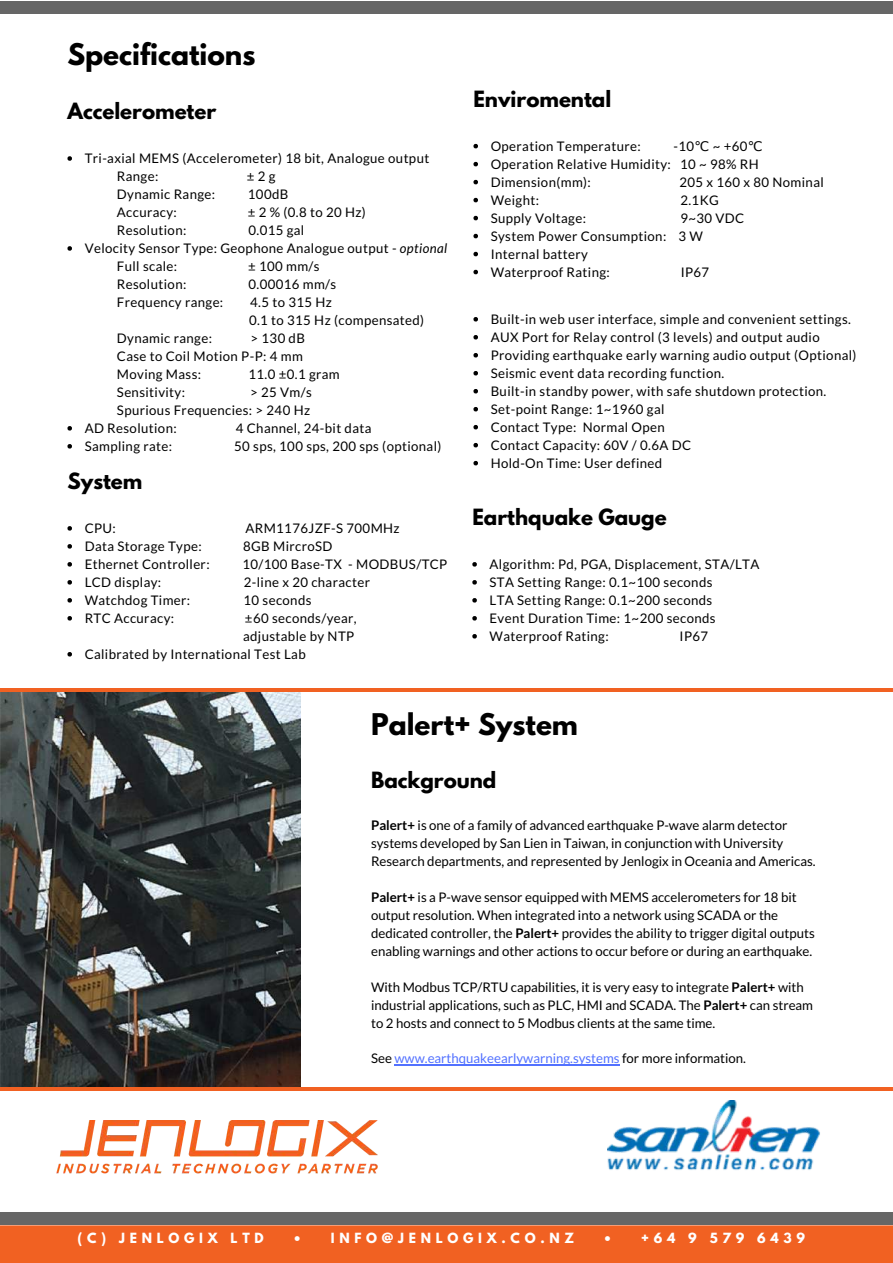
<style>
.page{position:relative;width:893px;height:1263px;background:#fff}
.page>*{position:absolute;margin:0;border:0;box-sizing:border-box;transform-origin:0 0}
.t1{font:700 26.4px "League Spartan";color:#000}
.t2{font:700 19.8px "League Spartan";color:#000}
.t3{font:13.2px/18px "Lato";letter-spacing:.03em;color:#000}
.t4{font:13.2px/18px "Lato";color:#000}
.t5{font:13.2px "Lato";color:#5271ff}
.t6{font:700 12.45px "League Spartan";letter-spacing:.38em;color:#fff}
.s1{font-style:italic}
.s2{font-family:"DejaVu Sans"}
.s3{font-weight:700}
.s4{color:#000}
</style>
<div class="page">
<div style="left:0;top:0;width:892px;height:1262px;background:#f16122"></div>
<div style="left:0;top:0;width:892px;height:1225px;background:#fff"></div>
<div style="left:0;top:1212px;width:892px;height:12px;background:#666"></div>
<div style="left:0;top:1px;width:892px;height:12px;background:#666"></div>
<svg style="left:394px;top:1064px;width:225px;height:2px"></svg>
<img style="left:56px;top:1121px;width:322px;height:53px">
<svg style="left:67px;top:156px;width:5px;height:5px"></svg>
<svg style="left:67px;top:246px;width:5px;height:5px"></svg>
<svg style="left:67px;top:426px;width:5px;height:5px"></svg>
<svg style="left:67px;top:444px;width:5px;height:4px"></svg>
<svg style="left:473px;top:317px;width:5px;height:4px"></svg>
<svg style="left:473px;top:335px;width:5px;height:4px"></svg>
<svg style="left:473px;top:353px;width:5px;height:4px"></svg>
<svg style="left:473px;top:371px;width:5px;height:4px"></svg>
<svg style="left:473px;top:389px;width:5px;height:4px"></svg>
<svg style="left:473px;top:407px;width:5px;height:4px"></svg>
<svg style="left:473px;top:425px;width:5px;height:4px"></svg>
<svg style="left:473px;top:443px;width:5px;height:4px"></svg>
<svg style="left:473px;top:461px;width:5px;height:4px"></svg>
<svg style="left:473px;top:144px;width:5px;height:4px"></svg>
<svg style="left:473px;top:162px;width:5px;height:4px"></svg>
<svg style="left:473px;top:180px;width:5px;height:4px"></svg>
<svg style="left:473px;top:198px;width:5px;height:4px"></svg>
<svg style="left:473px;top:216px;width:5px;height:4px"></svg>
<svg style="left:473px;top:234px;width:5px;height:4px"></svg>
<svg style="left:473px;top:252px;width:5px;height:4px"></svg>
<svg style="left:473px;top:270px;width:5px;height:4px"></svg>
<img style="left:607px;top:1100px;width:213px;height:70px">
<img style="left:0;top:692px;width:300px;height:395px">
<hr style="left:0;top:688px;width:892px;height:4px;background:#f16122">
<hr style="left:0;top:1087px;width:892px;height:4px;background:#f16122">
<svg style="left:67px;top:526px;width:5px;height:5px"></svg>
<svg style="left:67px;top:544px;width:5px;height:5px"></svg>
<svg style="left:67px;top:562px;width:5px;height:5px"></svg>
<svg style="left:67px;top:580px;width:5px;height:5px"></svg>
<svg style="left:67px;top:598px;width:5px;height:4px"></svg>
<svg style="left:67px;top:616px;width:5px;height:4px"></svg>
<svg style="left:67px;top:652px;width:5px;height:4px"></svg>
<svg style="left:472px;top:562px;width:5px;height:5px"></svg>
<svg style="left:472px;top:580px;width:5px;height:5px"></svg>
<svg style="left:472px;top:598px;width:5px;height:4px"></svg>
<svg style="left:472px;top:616px;width:5px;height:4px"></svg>
<svg style="left:472px;top:634px;width:5px;height:4px"></svg>
<h1 class="t1" style="left:67px;top:41px;width:189px">Specifications</h1>
<h2 class="t2" style="left:67px;top:101px;width:150px">Accelerometer</h2>
<p class="t3" style="left:117px;top:149px;width:314px;text-indent:-32px">Tri-axial MEMS (Accelerometer) 18 bit, Analogue output<br>Range:</p>
<p class="t3" style="left:247px;top:167px;width:30px">±2g</p>
<p class="t3" style="left:117px;top:185px;width:100px">Dynamic Range:</p>
<p class="t3" style="left:248px;top:185px;width:42px">100dB</p>
<p class="t3" style="left:117px;top:203px;width:62px">Accuracy:</p>
<p class="t3" style="left:248px;top:203px;width:120px">± 2 % (0.8 to 20 Hz)</p>
<p class="t3" style="left:117px;top:221px;width:71px">Resolution:</p>
<p class="t3" style="left:248px;top:221px;width:57px">0.015 gal</p>
<p class="t3" style="left:85px;top:239px;width:364px">Velocity Sensor Type: Geophone Analogue output - <span class="s1">optional</span></p>
<p class="t3" style="left:117px;top:257px;width:62px">Full scale:</p>
<p class="t3" style="left:248px;top:257px;width:73px">± 100 mm/s</p>
<p class="t3" style="left:117px;top:275px;width:71px">Resolution:</p>
<p class="t3" style="left:248px;top:275px;width:89px">0.00016 mm/s</p>
<p class="t3" style="left:117px;top:293px;width:108px">Frequency range:</p>
<p class="t3" style="left:249px;top:293px;width:177px">4.5 to 315 Hz<br>0.1 to 315 Hz (compensated)</p>
<p class="t3" style="left:117px;top:329px;width:97px">Dynamic range:</p>
<p class="t3" style="left:117px;top:329px;width:189px;text-indent:134px">&gt; 130 dB<br>Case to Coil Motion P-P: 4 mm<br>Moving Mass:</p>
<p class="t3" style="left:248px;top:365px;width:93px">11.0 ±0.1 gram</p>
<p class="t3" style="left:117px;top:383px;width:70px">Sensitivity:</p>
<p class="t3" style="left:250px;top:383px;width:63px">&gt; 25 Vm/s</p>
<p class="t3" style="left:117px;top:401px;width:195px">Spurious Frequencies: &gt; 240 Hz</p>
<p class="t3" style="left:85px;top:419px;width:94px">AD Resolution:</p>
<p class="t3" style="left:236px;top:419px;width:137px">4 Channel, 24-bit data</p>
<p class="t3" style="left:85px;top:437px;width:89px">Sampling rate:</p>
<p class="t3" style="left:234px;top:437px;width:209px">50 sps, 100 sps, 200 sps (optional)</p>
<h2 class="t2" style="left:67px;top:471px;width:76px">System</h2>
<p class="t3" style="left:85px;top:519px;width:33px">CPU:</p>
<p class="t3" style="left:245px;top:519px;width:156px">ARM1176JZF-S 700MHz</p>
<p class="t3" style="left:85px;top:537px;width:118px">Data Storage Type:</p>
<p class="t3" style="left:243px;top:537px;width:91px">8GB MircroSD</p>
<p class="t3" style="left:85px;top:555px;width:126px">Ethernet Controller:</p>
<p class="t3" style="left:242px;top:555px;width:206px">10/100 Base-TX - MODBUS/TCP</p>
<p class="t3" style="left:85px;top:573px;width:78px">LCD display:</p>
<p class="t3" style="left:244px;top:573px;width:128px">2-line x 20 character</p>
<p class="t3" style="left:85px;top:591px;width:107px">Watchdog Timer:</p>
<p class="t3" style="left:243px;top:591px;width:69px">10 seconds</p>
<p class="t3" style="left:85px;top:609px;width:91px">RTC Accuracy:</p>
<p class="t3" style="left:245px;top:609px;width:113px">±60 seconds/year,</p>
<p class="t3" style="left:243px;top:627px;width:113px">adjustable by NTP</p>
<p class="t3" style="left:85px;top:645px;width:222px">Calibrated by International Test Lab</p>
<h2 class="t2" style="left:473px;top:89px;width:139px">Enviromental</h2>
<p class="t3" style="left:490px;top:137px;width:152px">Operation Temperature:</p>
<p class="t3" style="left:490px;top:137px;width:273px;text-indent:183px">-10<span class="s2">℃</span> ~ +60<span class="s2">℃<br></span>Operation Relative Humidity: 10 ~ 98% RH<br>Dimension(mm):</p>
<p class="t3" style="left:679px;top:172px;width:146px">205 x 160 x 80 Nominal</p>
<p class="t3" style="left:490px;top:190px;width:50px">Weight:</p>
<p class="t3" style="left:680px;top:190px;width:40px">2.1KG</p>
<p class="t3" style="left:490px;top:208px;width:97px">Supply Voltage:</p>
<p class="t3" style="left:490px;top:208px;width:255px;text-indent:190px">9~30 VDC<br>System Power Consumption: 3 W<br>Internal battery<br>Waterproof Rating:</p>
<p class="t3" style="left:680px;top:262px;width:30px">IP67</p>
<p class="t3" style="left:490px;top:310px;width:367px">Built-in web user interface, simple and convenient settings.<br>AUX Port for Relay control (3 levels) and output audio Providing earthquake early warning audio output (Optional)<br>Seismic event data recording function.<br>Built-in standby power, with safe shutdown protection.<br>Set-point Range: 1~1960 gal<br>Contact Type: Normal Open<br>Contact Capacity: 60V / 0.6A DC<br>Hold-On Time: User defined</p>
<h2 class="t2" style="left:472px;top:507px;width:196px">Earthquake Gauge</h2>
<p class="t3" style="left:489px;top:555px;width:271px">Algorithm: Pd, PGA, Displacement, STA/LTA STA Setting Range: 0.1~100 seconds<br>LTA Setting Range: 0.1~200 seconds<br>Event Duration Time: 1~200 seconds Waterproof Rating:</p>
<p class="t3" style="left:679px;top:627px;width:30px">IP67</p>
<h1 class="t1" style="left:371px;top:711px;width:208px">Palert+ System</h1>
<h2 class="t2" style="left:371px;top:770px;width:127px">Background</h2>
<p class="t4" style="left:371px;top:815px;width:446px"><span class="s3">Palert+</span> is one of a family of advanced earthquake P-wave alarm detector systems developed by San Lien in Taiwan, in conjunction with University<br>Research departments, and represented by Jenlogix in Oceania and Americas.</p>
<p class="t4" style="left:371px;top:887px;width:445px"><span class="s3">Palert+</span> is a P-wave sensor equipped with MEMS accelerometers for 18 bit output resolution. When integrated into a network using SCADA or the dedicated controller, the <span class="s3">Palert+</span> provides the ability to trigger digital outputs enabling warnings and other actions to occur before or during an earthquake.</p>
<p class="t4" style="left:371px;top:977px;width:443px">With Modbus TCP/RTU capabilities, it is very easy to integrate <span class="s3">Palert+</span> with industrial applications, such as PLC, HMI and SCADA. The <span class="s3">Palert+</span> can stream to 2 hosts and connect to 5 Modbus clients at the same time.</p>
<p class="t5" style="left:371px;top:1050px;width:376px"><span class="s4">See</span> www.earthquakeearlywarning.systems <span class="s4">for more information.</span></p>
<p class="t6" style="left:77px;top:1232px;width:188px">(C) JENLOGIX LTD</p>
<p class="t6" style="left:293px;top:1232px;width:283px">• INFO@JENLOGIX.CO.NZ</p>
<p class="t6" style="left:603px;top:1232px;width:203px">• +64 9 579 6439</p>
</div>
